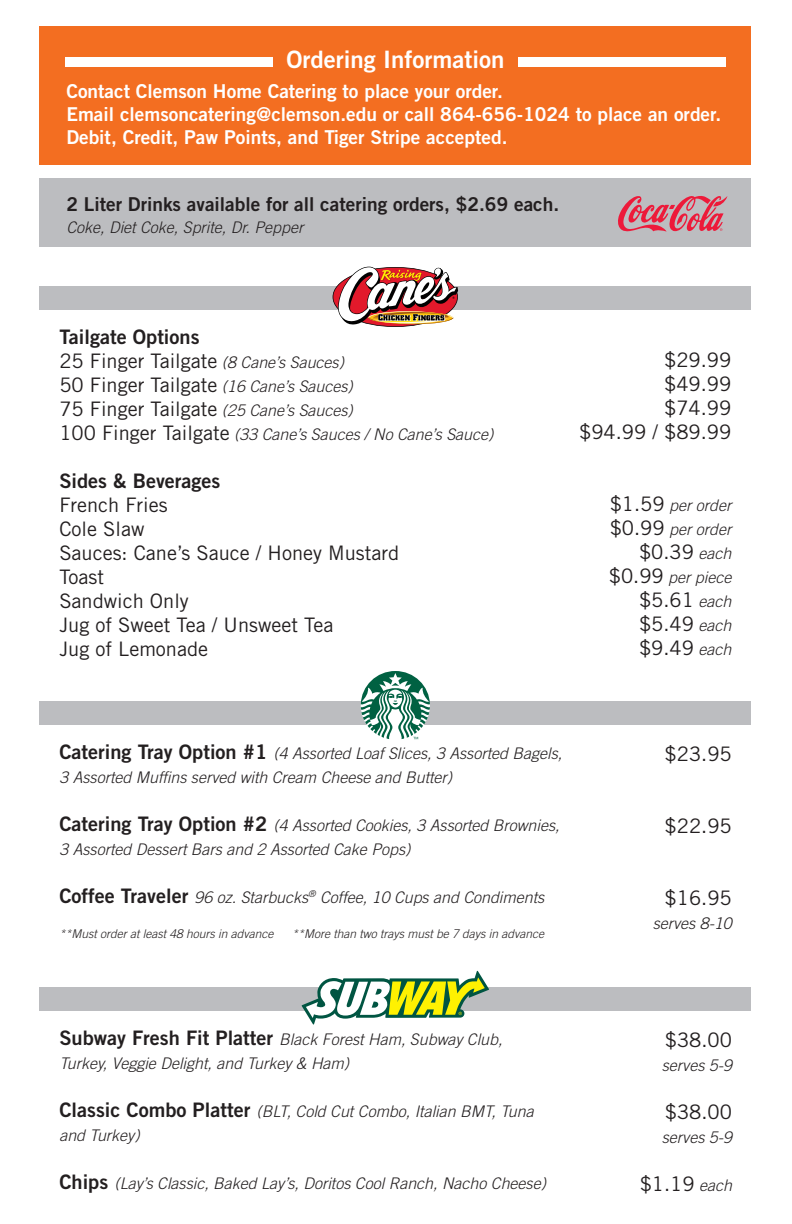
<style>
.page{position:relative;width:792px;height:1224px;background:#fff}
.page>*{position:absolute;margin:0;border:0;box-sizing:border-box;transform-origin:0 0}
.t1{font:24px "Trade Gothic LT Std Bd 2";color:#fff}
.t2{font:20px/24px "Trade Gothic LT Std";color:#231f20}
.t3{font:20px "Trade Gothic LT Std Bd 2";color:#231f20}
.t4{font:19.2px/23px "Trade Gothic LT Std Bd 2";color:#fff}
.t5{font:19.2px "Trade Gothic LT Std Bd 2";color:#231f20}
.t6{font:italic 300 16px/24px "Trade Gothic LT Std";color:#231f20}
.t7{font:italic 300 12px "Trade Gothic LT Std";color:#231f20}
.s1{font-weight:300;font-style:italic;font-size:16px}
.s2{font-weight:400;font-style:normal;font-size:20px}
.s3{font-family:"Trade Gothic LT Std Bd 2";font-weight:400;font-style:normal;font-size:20px}
</style>
<div class="page">
<div style="left:39px;top:701px;width:712px;height:24px;background:#bcbdc0"></div>
<div style="left:39px;top:286px;width:712px;height:24px;background:#bcbdc0"></div>
<div style="left:39px;top:987px;width:712px;height:24px;background:#bcbdc0"></div>
<svg style="left:361px;top:671px;width:69px;height:68px"></svg>
<svg style="left:302px;top:971px;width:187px;height:54px"></svg>
<img style="left:333px;top:267px;width:125px;height:60px">
<div style="left:39px;top:26px;width:712px;height:139px;background:#f36e21"></div>
<div style="left:39px;top:178px;width:712px;height:69px;background:#bcbdc0"></div>
<svg style="left:618px;top:196px;width:109px;height:36px"></svg>
<div style="left:518px;top:57px;width:207px;height:9px;background:#fff"></div>
<div style="left:65px;top:57px;width:208px;height:9px;background:#fff"></div>
<h1 class="t1" style="left:286px;top:45px;width:219px">Ordering Information</h1>
<p class="t4" style="left:66px;top:79px;width:657px">Contact Clemson Home Catering to place your order.<br>Email clemsoncatering@clemson.edu or call 864-656-1024 to place an order.<br>Debit, Credit, Paw Points, and Tiger Stripe accepted.</p>
<p class="t5" style="left:66px;top:192px;width:495px">2 Liter Drinks available for all catering orders, $2.69 each.</p>
<p class="t6" style="left:66px;top:215px;width:239px">Coke, Diet Coke, Sprite, Dr. Pepper</p>
<p class="t3" style="left:59px;top:325px;width:142px">Tailgate Options</p>
<p class="t2" style="left:59px;top:349px;width:295px">25 Finger Tailgate <span class="s1">(8 Cane’s Sauces)<br></span>50 Finger Tailgate <span class="s1">(16 Cane’s Sauces)<br></span>75 Finger Tailgate <span class="s1">(25 Cane’s Sauces)</span></p>
<p class="t6" style="left:59px;top:423px;width:436px"><span class="s2">100 Finger Tailgate</span> (33 Cane’s Sauces / No Cane’s Sauce)</p>
<p class="t3" style="left:59px;top:469px;width:163px">Sides &amp; Beverages</p>
<p class="t2" style="left:59px;top:493px;width:341px">French Fries<br>Cole Slaw<br>Sauces: Cane’s Sauce / Honey Mustard<br>Toast<br>Sandwich Only<br>Jug of Sweet Tea / Unsweet Tea<br>Jug of Lemonade</p>
<p class="t2" style="left:579px;top:347px;width:154px;text-align:right">$29.99<br>$49.99<br>$74.99<br>$94.99 / $89.99</p>
<p class="t6" style="left:610px;top:493px;width:123px"><span class="s2">$1.59</span> per order <span class="s2">$0.99</span> per order</p>
<p class="t2" style="left:639px;top:539px;width:94px">$0.39 <span class="s1">each</span></p>
<p class="t6" style="left:609px;top:565px;width:124px"><span class="s2">$0.99</span> per piece</p>
<p class="t2" style="left:639px;top:587px;width:94px;text-align:justify">$5.61 <span class="s1">each </span>$5.49 <span class="s1">each </span>$9.49 <span class="s1">each</span></p>
<p class="t6" style="left:59px;top:741px;width:504px"><span class="s3">Catering Tray Option #1</span> (4 Assorted Loaf Slices, 3 Assorted Bagels,<br>3 Assorted Muffins served with Cream Cheese and Butter)</p>
<p class="t6" style="left:59px;top:813px;width:502px"><span class="s3">Catering Tray Option #2</span> (4 Assorted Cookies, 3 Assorted Brownies,<br>3 Assorted Dessert Bars and 2 Assorted Cake Pops)</p>
<p class="t6" style="left:59px;top:885px;width:486px"><span class="s3">Coffee Traveler</span> 96 oz. Starbucks<sup>®</sup> Coffee, 10 Cups and Condiments</p>
<p class="t7" style="left:59px;top:927px;width:216px">**Must order at least 48 hours in advance</p>
<p class="t7" style="left:292px;top:927px;width:254px">**More than two trays must be 7 days in advance</p>
<p class="t2" style="left:665px;top:742px;width:69px">$23.95</p>
<p class="t2" style="left:665px;top:814px;width:69px">$22.95</p>
<p class="t2" style="left:665px;top:886px;width:69px">$16.95</p>
<p class="t6" style="left:653px;top:912px;width:81px">serves 8-10</p>
<p class="t6" style="left:59px;top:1028px;width:445px"><span class="s3">Subway Fresh Fit Platter</span> Black Forest Ham, Subway Club,<br>Turkey, Veggie Delight, and Turkey &amp; Ham)</p>
<p class="t6" style="left:59px;top:1100px;width:476px"><span class="s3">Classic Combo Platter</span> (BLT, Cold Cut Combo, Italian BMT, Tuna and Turkey)</p>
<p class="t6" style="left:59px;top:1172px;width:488px"><span class="s3">Chips</span> (Lay’s Classic, Baked Lay’s, Doritos Cool Ranch, Nacho Cheese)</p>
<p class="t2" style="left:665px;top:1028px;width:69px">$38.00</p>
<p class="t6" style="left:662px;top:1054px;width:72px">serves 5-9</p>
<p class="t2" style="left:665px;top:1100px;width:69px">$38.00</p>
<p class="t6" style="left:662px;top:1126px;width:72px">serves 5-9</p>
<p class="t2" style="left:640px;top:1172px;width:94px">$1.19 <span class="s1">each</span></p>
</div>
